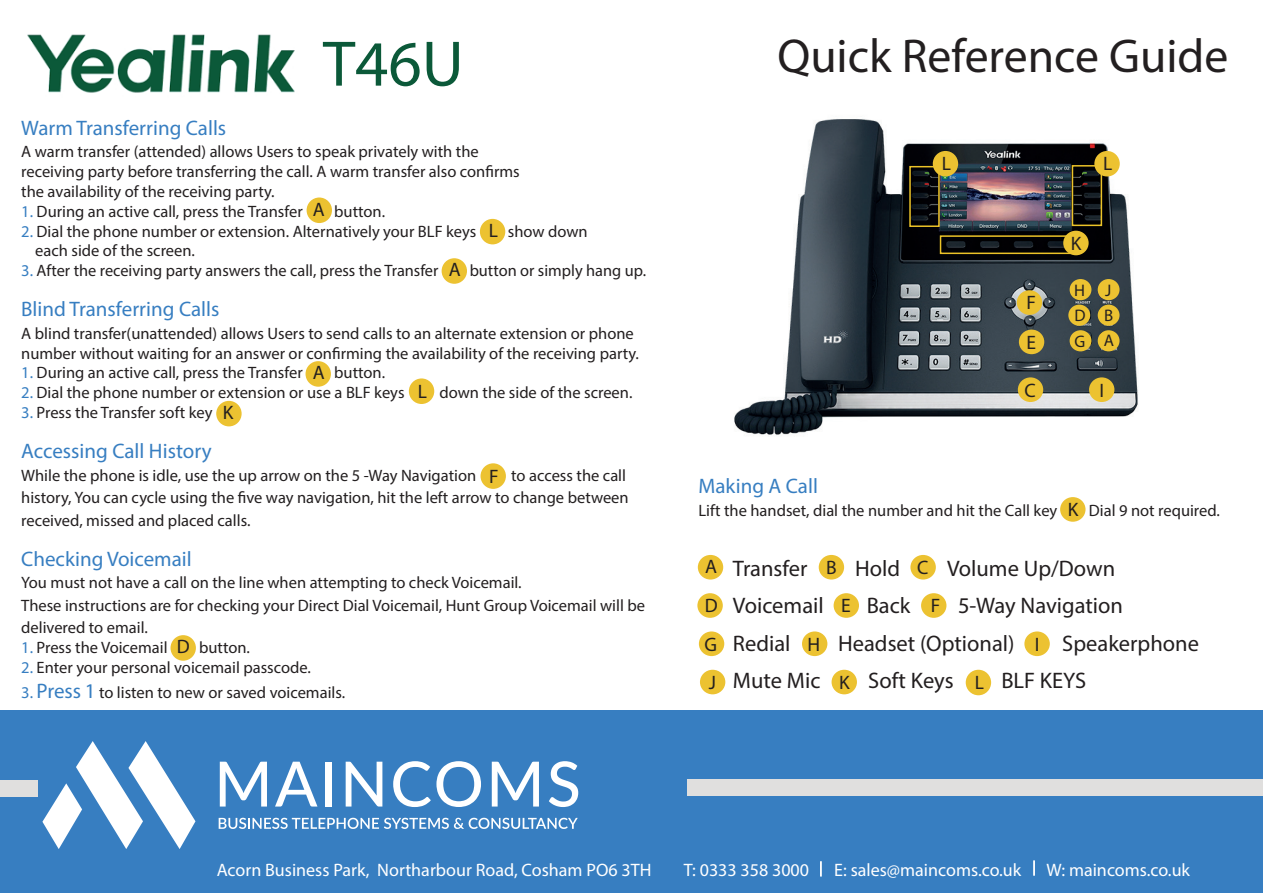
<style>
.page{position:relative;width:1263px;height:893px;background:#fff}
.page>*{position:absolute;margin:0;border:0;box-sizing:border-box;transform-origin:0 0}
.t1{font:64.8px "Myriad Pro";color:#0b5939}
.t2{font:47.7px "Myriad Pro";color:#231f20}
.t3{font:22.5px "Myriad Pro";color:#231f20}
.t4{font:21px "Myriad Pro";color:#377ec1}
.t5{font:19.5px/39.3px "Myriad Pro";color:#231f20}
.t6{font:18px "Myriad Pro";color:#fff}
.t7{font:16.8px/25.7px "Myriad Pro";color:#231f20}
.t8{font:16.5px/22.5px "Myriad Pro";color:#231f20}
.s1{color:#377ec1}
.s2{font-size:21px;color:#377ec1}
</style>
<div class="page">
<div style="left:0;top:710px;width:1263px;height:183px;background:#377ec1"></div>
<img style="left:0;top:780px;width:37px;height:16px">
<svg style="left:820px;top:861px;width:2px;height:15px"></svg>
<svg style="left:1033px;top:860px;width:2px;height:16px"></svg>
<div style="left:687px;top:780px;width:576px;height:15px;background:#e0dfde"></div>
<svg style="left:42px;top:741px;width:537px;height:108px"></svg>
<div style="left:307px;top:197px;width:25px;height:26px;background:#ecc231;border-radius:50%"></div>
<div style="left:442px;top:258px;width:25px;height:26px;background:#ecc231;border-radius:50%"></div>
<div style="left:305px;top:361px;width:26px;height:26px;background:#ecc231;border-radius:50%"></div>
<div style="left:216px;top:401px;width:26px;height:25px;background:#ecc231;border-radius:50%"></div>
<div style="left:409px;top:378px;width:25px;height:26px;background:#ecc231;border-radius:50%"></div>
<div style="left:480px;top:463px;width:26px;height:26px;background:#ecc231;border-radius:50%"></div>
<div style="left:170px;top:635px;width:26px;height:26px;background:#ecc231;border-radius:50%"></div>
<div style="left:1060px;top:497px;width:25px;height:25px;background:#ecc231;border-radius:50%"></div>
<img style="left:27px;top:34px;width:268px;height:59px">
<div style="left:480px;top:219px;width:25px;height:25px;background:#ecc231;border-radius:50%"></div>
<div style="left:698px;top:555px;width:25px;height:25px;background:#ecc231;border-radius:50%"></div>
<div style="left:819px;top:555px;width:25px;height:25px;background:#ecc231;border-radius:50%"></div>
<div style="left:910px;top:555px;width:26px;height:25px;background:#ecc231;border-radius:50%"></div>
<div style="left:697px;top:593px;width:26px;height:25px;background:#ecc231;border-radius:50%"></div>
<div style="left:834px;top:593px;width:25px;height:25px;background:#ecc231;border-radius:50%"></div>
<div style="left:921px;top:593px;width:25px;height:25px;background:#ecc231;border-radius:50%"></div>
<div style="left:699px;top:631px;width:25px;height:25px;background:#ecc231;border-radius:50%"></div>
<div style="left:802px;top:631px;width:25px;height:25px;background:#ecc231;border-radius:50%"></div>
<div style="left:1024px;top:631px;width:26px;height:25px;background:#ecc231;border-radius:50%"></div>
<div style="left:700px;top:670px;width:25px;height:24px;background:#ecc231;border-radius:50%"></div>
<div style="left:831px;top:670px;width:26px;height:24px;background:#ecc231;border-radius:50%"></div>
<div style="left:966px;top:670px;width:25px;height:25px;background:#ecc231;border-radius:50%"></div>
<img style="left:734px;top:119px;width:404px;height:316px">
<div style="left:909px;top:166px;width:31px;height:61px;border:2px solid #ecc328"></div>
<div style="left:1072px;top:165px;width:30px;height:61px;border:2px solid #ecc328"></div>
<div style="left:940px;top:235px;width:131px;height:19px;border:2px solid #ecc328"></div>
<div style="left:933px;top:151px;width:25px;height:25px;background:#ecc231;border-radius:50%"></div>
<div style="left:1094px;top:151px;width:26px;height:25px;background:#ecc231;border-radius:50%"></div>
<div style="left:1063px;top:231px;width:26px;height:24px;background:#ecc231;border-radius:50%"></div>
<div style="left:1017px;top:290px;width:25px;height:25px;background:#ecc231;border-radius:50%"></div>
<div style="left:1019px;top:330px;width:25px;height:24px;background:#ecc231;border-radius:50%"></div>
<div style="left:1018px;top:377px;width:25px;height:25px;background:#ecc231;border-radius:50%"></div>
<div style="left:1089px;top:377px;width:25px;height:25px;background:#ecc231;border-radius:50%"></div>
<div style="left:1098px;top:330px;width:21px;height:21px;background:#ecc231;border-radius:50%"></div>
<div style="left:1098px;top:305px;width:21px;height:21px;background:#ecc231;border-radius:50%"></div>
<div style="left:1098px;top:279px;width:21px;height:21px;background:#ecc231;border-radius:50%"></div>
<div style="left:1069px;top:279px;width:22px;height:21px;background:#ecc231;border-radius:50%"></div>
<div style="left:1068px;top:305px;width:22px;height:21px;background:#ecc231;border-radius:50%"></div>
<div style="left:1069px;top:330px;width:22px;height:21px;background:#ecc231;border-radius:50%"></div>
<h1 class="t1" style="left:323px;top:24px;width:142px">T46U</h1>
<p class="t4" style="left:21px;top:115px;width:207px">Warm Transferring Calls</p>
<p class="t8" style="left:21px;top:142px;width:500px;line-height:19.8px">A warm transfer (attended) allows Users to speak privately with the receiving party before transferring the call. A warm transfer also confirms the availability of the receiving party.</p>
<p class="t8" style="left:21px;top:200px;width:283px"><span class="s1">1.</span> During an active call, press the Transfer</p>
<p class="t8" style="left:334px;top:200px;width:52px">button.</p>
<p class="t8" style="left:21px;top:219px;width:457px"><span class="s1">2.</span> Dial the phone number or extension. Alternatively your BLF keys</p>
<p class="t8" style="left:508px;top:219px;width:81px">show down</p>
<p class="t8" style="left:35px;top:239px;width:161px">each side of the screen.</p>
<p class="t8" style="left:21px;top:259px;width:419px"><span class="s1">3.</span> After the receiving party answers the call, press the Transfer</p>
<p class="t8" style="left:470px;top:259px;width:178px">button or simply hang up.</p>
<p class="t4" style="left:21px;top:296px;width:200px">Blind Transferring Calls</p>
<p class="t8" style="left:21px;top:323px;width:619px;line-height:19.8px">A blind transfer(unattended) allows Users to send calls to an alternate extension or phone number without waiting for an answer or confirming the availability of the receiving party.</p>
<p class="t8" style="left:21px;top:361px;width:283px"><span class="s1">1.</span> During an active call, press the Transfer</p>
<p class="t8" style="left:334px;top:361px;width:52px">button.</p>
<p class="t8" style="left:21px;top:381px;width:385px"><span class="s1">2.</span> Dial the phone number or extension or use a BLF keys</p>
<p class="t8" style="left:439px;top:381px;width:194px">down the side of the screen.</p>
<p class="t8" style="left:21px;top:401px;width:193px"><span class="s1">3.</span> Press the Transfer soft key</p>
<p class="t4" style="left:21px;top:438px;width:192px">Accessing Call History</p>
<p class="t8" style="left:21px;top:464px;width:456px">While the phone is idle, use the up arrow on the 5 -Way Navigation</p>
<p class="t5" style="left:313px;top:189px;width:13px">A</p>
<p class="t5" style="left:489px;top:210px;width:11px">L</p>
<p class="t5" style="left:449px;top:250px;width:13px">A</p>
<p class="t5" style="left:313px;top:353px;width:13px">A</p>
<p class="t5" style="left:418px;top:371px;width:11px">L</p>
<p class="t5" style="left:223px;top:393px;width:12px">K</p>
<p class="t8" style="left:21px;top:464px;width:609px;text-indent:490px">to access the call history, You can cycle using the five way navigation, hit the left arrow to change between received, missed and placed calls.</p>
<p class="t4" style="left:21px;top:546px;width:172px">Checking Voicemail</p>
<p class="t8" style="left:21px;top:571px;width:625px">You must not have a call on the line when attempting to check Voicemail.<br>These instructions are for checking your Direct Dial Voicemail, Hunt Group Voicemail will be delivered to email.</p>
<p class="t8" style="left:21px;top:636px;width:148px"><span class="s1">1.</span> Press the Voicemail</p>
<p class="t8" style="left:199px;top:636px;width:52px">button.</p>
<p class="t8" style="left:21px;top:656px;width:291px"><span class="s1">2.</span> Enter your personal voicemail passcode.</p>
<p class="t8" style="left:21px;top:681px;width:325px"><span class="s1">3.</span> <span class="s2">Press 1</span> to listen to new or saved voicemails.</p>
<p class="t5" style="left:489px;top:456px;width:11px">F</p>
<p class="t5" style="left:177px;top:627px;width:14px">D</p>
<h2 class="t2" style="left:777px;top:26px;width:452px">Quick Reference Guide</h2>
<p class="t5" style="left:942px;top:144px;width:11px">L</p>
<p class="t5" style="left:1103px;top:144px;width:11px">L</p>
<p class="t5" style="left:1071px;top:223px;width:12px">K</p>
<p class="t7" style="left:1074px;top:277px;width:39px">H J<br>D<br>G</p>
<p class="t5" style="left:1026px;top:283px;width:11px">F<br>E</p>
<p class="t5" style="left:1025px;top:370px;width:13px">C</p>
<p class="t5" style="left:1099px;top:370px;width:6px">I</p>
<p class="t7" style="left:1104px;top:302px;width:11px">B</p>
<p class="t7" style="left:1104px;top:327px;width:12px">A</p>
<p class="t4" style="left:698px;top:473px;width:121px">Making A Call</p>
<p class="t8" style="left:698px;top:499px;width:360px">Lift the handset, dial the number and hit the Call key</p>
<p class="t8" style="left:1089px;top:499px;width:133px">Dial 9 not required.</p>
<p class="t5" style="left:1068px;top:490px;width:12px">K</p>
<h3 class="t3" style="left:733px;top:554px;width:76px">Transfer</h3>
<h3 class="t3" style="left:855px;top:554px;width:47px">Hold</h3>
<h3 class="t3" style="left:947px;top:554px;width:170px">Volume Up/Down</h3>
<h3 class="t3" style="left:733px;top:592px;width:92px">Voicemail</h3>
<h3 class="t3" style="left:867px;top:592px;width:45px">Back</h3>
<h3 class="t3" style="left:958px;top:592px;width:166px">5-Way Navigation</h3>
<h3 class="t3" style="left:733px;top:629px;width:59px">Redial</h3>
<h3 class="t3" style="left:838px;top:629px;width:178px">Headset (Optional)</h3>
<h3 class="t3" style="left:1062px;top:629px;width:138px">Speakerphone</h3>
<h3 class="t3" style="left:733px;top:667px;width:89px">Mute Mic</h3>
<h3 class="t3" style="left:868px;top:667px;width:87px">Soft Keys</h3>
<h3 class="t3" style="left:1001px;top:667px;width:86px">BLF KEYS</h3>
<p class="t5" style="left:705px;top:546px;width:13px">A</p>
<p class="t5" style="left:826px;top:548px;width:12px">B</p>
<p class="t5" style="left:917px;top:548px;width:13px">C</p>
<p class="t5" style="left:705px;top:586px;width:14px">D</p>
<p class="t5" style="left:841px;top:586px;width:11px">E</p>
<p class="t5" style="left:931px;top:586px;width:11px">F</p>
<p class="t5" style="left:704px;top:624px;width:14px">G</p>
<p class="t5" style="left:807px;top:624px;width:14px">H</p>
<p class="t5" style="left:1035px;top:624px;width:6px">I</p>
<p class="t5" style="left:709px;top:662px;width:9px">J</p>
<p class="t5" style="left:839px;top:662px;width:12px">K</p>
<p class="t5" style="left:975px;top:663px;width:11px">L</p>
<p class="t6" style="left:217px;top:859px;width:436px">Acorn Business Park, Northarbour Road, Cosham PO6 3TH</p>
<p class="t6" style="left:684px;top:859px;width:127px">T: 0333 358 3000</p>
<p class="t6" style="left:834px;top:859px;width:188px">E: sales@maincoms.co.uk</p>
<p class="t6" style="left:1046px;top:859px;width:145px">W: maincoms.co.uk</p>
</div>
